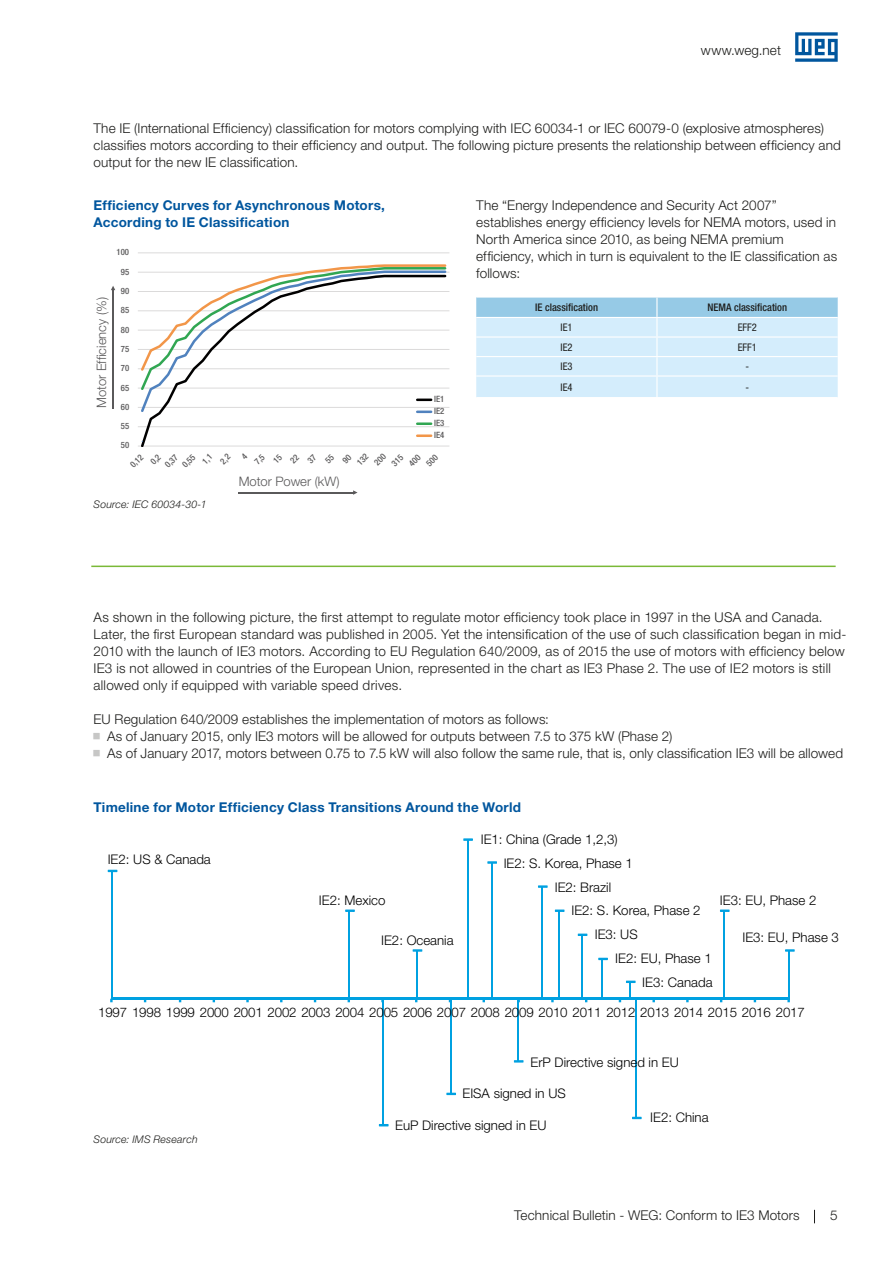
<style>
.page{position:relative;width:893px;height:1263px;background:#fff}
.page>*{position:absolute;margin:0;border:0;box-sizing:border-box;transform-origin:0 0}
.t1{font:300 13.5px/17px "Helvetica Neue LT Pro";letter-spacing:.01em;color:#1d1d1b}
.t2{font:700 13.5px/17px "Helvetica Neue LT Pro";letter-spacing:.02em;color:#00569e}
.t3{font:300 13.2px/23.9px "Helvetica Neue LT Pro";color:#000}
.t4{font:300 13.05px "Helvetica Neue LT Pro";color:#5a595a}
.t5{font:italic 300 10.5px "Helvetica Neue LT Pro";letter-spacing:.015em;color:#1d1d1b}
.t6{font:500 condensed 10.5px "Helvetica Neue LT Pro";color:#1d1d1b}
.t7{font:condensed 10.5px "Helvetica Neue LT Pro";color:#1d1d1b}
.t8{font:500 condensed 8.7px/12px "Helvetica Neue LT Pro";letter-spacing:.005em;color:#5a595a;text-align:justify}
</style>
<div class="page">
<svg style="left:795px;top:32px;width:43px;height:30px"></svg>
<svg style="left:814px;top:1210px;width:1px;height:13px"></svg>
<hr style="left:138px;top:253px;width:311px;height:1px;background:#dbdada">
<hr style="left:138px;top:272px;width:311px;height:1px;background:#dbdada">
<hr style="left:138px;top:291px;width:311px;height:1px;background:#dbdada">
<hr style="left:138px;top:311px;width:311px;height:1px;background:#dbdada">
<hr style="left:138px;top:330px;width:311px;height:1px;background:#dbdada">
<hr style="left:138px;top:349px;width:311px;height:1px;background:#dbdada">
<hr style="left:138px;top:368px;width:311px;height:1px;background:#dbdada">
<hr style="left:138px;top:388px;width:311px;height:1px;background:#dbdada">
<hr style="left:138px;top:407px;width:311px;height:1px;background:#dbdada">
<hr style="left:138px;top:426px;width:311px;height:1px;background:#dbdada">
<hr style="left:138px;top:446px;width:311px;height:1px;background:#dbdada">
<hr style="left:239px;top:492px;width:115px;height:1px;background:#5a595a">
<svg style="left:353px;top:490px;width:5px;height:5px"></svg>
<hr style="left:112px;top:289px;width:2px;height:119px;background:#5a595a">
<svg style="left:139px;top:264px;width:309px;height:150px"></svg>
<hr style="left:417px;top:422px;width:14px;height:3px;background:#31a652">
<hr style="left:417px;top:434px;width:14px;height:3px;background:#f29649">
<svg style="left:476px;top:297px;width:362px;height:100px;background:#cae7f7"></svg>
<hr style="left:91px;top:566px;width:745px;height:1px;background:#7ab937">
<hr style="left:111px;top:997px;width:678px;height:3px;background:#00a1e1">
<hr style="left:111px;top:871px;width:2px;height:128px;background:#00a1e1">
<hr style="left:349px;top:911px;width:1px;height:88px;background:#00a1e1">
<hr style="left:382px;top:999px;width:2px;height:127px;background:#00a1e1">
<hr style="left:416px;top:951px;width:1px;height:48px;background:#00a1e1">
<hr style="left:450px;top:999px;width:1px;height:95px;background:#00a1e1">
<hr style="left:467px;top:840px;width:1px;height:159px;background:#00a1e1">
<hr style="left:491px;top:863px;width:1px;height:136px;background:#00a1e1">
<hr style="left:517px;top:999px;width:2px;height:63px;background:#00a1e1">
<hr style="left:542px;top:887px;width:1px;height:112px;background:#00a1e1">
<hr style="left:558px;top:911px;width:2px;height:88px;background:#00a1e1">
<hr style="left:581px;top:935px;width:2px;height:64px;background:#00a1e1">
<hr style="left:602px;top:959px;width:1px;height:40px;background:#00a1e1">
<hr style="left:636px;top:999px;width:1px;height:119px;background:#00a1e1">
<hr style="left:724px;top:911px;width:1px;height:88px;background:#00a1e1">
<hr style="left:789px;top:951px;width:1px;height:48px;background:#00a1e1">
<svg style="left:108px;top:870px;width:9px;height:2px"></svg>
<svg style="left:345px;top:909px;width:10px;height:3px"></svg>
<svg style="left:379px;top:1124px;width:10px;height:2px"></svg>
<svg style="left:413px;top:949px;width:9px;height:3px"></svg>
<svg style="left:446px;top:1093px;width:10px;height:2px"></svg>
<svg style="left:463px;top:838px;width:10px;height:3px"></svg>
<svg style="left:487px;top:861px;width:10px;height:3px"></svg>
<svg style="left:514px;top:1060px;width:9px;height:2px"></svg>
<svg style="left:538px;top:885px;width:10px;height:3px"></svg>
<svg style="left:555px;top:909px;width:9px;height:3px"></svg>
<svg style="left:578px;top:933px;width:9px;height:3px"></svg>
<svg style="left:598px;top:958px;width:10px;height:2px"></svg>
<svg style="left:619px;top:981px;width:17px;height:21px"></svg>
<svg style="left:632px;top:1117px;width:10px;height:2px"></svg>
<svg style="left:720px;top:909px;width:10px;height:3px"></svg>
<svg style="left:785px;top:949px;width:10px;height:3px"></svg>
<p class="t1" style="left:701px;top:41px;width:82px">www.weg.net</p>
<p class="t1" style="left:94px;top:119px;width:749px">The IE (International Efficiency) classification for motors complying with IEC 60034-1 or IEC 60079-0 (explosive atmospheres) classifies motors according to their efficiency and output. The following picture presents the relationship between efficiency and output for the new IE classification.</p>
<p class="t2" style="left:94px;top:196px;width:293px">Efficiency Curves for Asynchronous Motors,<br>According to IE Classification</p>
<p class="t1" style="left:476px;top:196px;width:362px">The “Energy Independence and Security Act 2007” establishes energy efficiency levels for NEMA motors, used in North America since 2010, as being NEMA premium efficiency, which in turn is equivalent to the IE classification as follows:</p>
<p class="t8" style="left:117px;top:246px;width:14px">100</p>
<p class="t8" style="left:121px;top:265px;width:10px">95</p>
<p class="t4" style="left:94px;top:408px;width:112px;rotate:-90deg">Motor Efficiency (%)</p>
<p class="t8" style="left:121px;top:285px;width:10px">90</p>
<p class="t8" style="left:121px;top:304px;width:10px">85</p>
<p class="t8" style="left:121px;top:323px;width:10px">80</p>
<p class="t8" style="left:121px;top:343px;width:10px">75</p>
<p class="t8" style="left:121px;top:362px;width:10px">70</p>
<p class="t8" style="left:121px;top:381px;width:10px">65</p>
<p class="t8" style="left:121px;top:401px;width:10px">60</p>
<p class="t8" style="left:121px;top:420px;width:10px">55</p>
<p class="t8" style="left:121px;top:439px;width:10px">50</p>
<p class="t8" style="left:127px;top:462px;width:16px;rotate:-45deg">0,12</p>
<p class="t8" style="left:162px;top:462px;width:16px;rotate:-45deg">0,37</p>
<p class="t8" style="left:179px;top:462px;width:16px;rotate:-45deg">0,55</p>
<p class="t5" style="left:94px;top:498px;width:115px">Source: IEC 60034-30-1</p>
<p class="t4" style="left:239px;top:473px;width:102px">Motor Power (kW)</p>
<p class="t8" style="left:434px;top:393px;width:12px">IE1<br>IE2<br>IE3<br>IE4</p>
<p class="t6" style="left:535px;top:301px;width:64px">IE classification</p>
<p class="t6" style="left:707px;top:301px;width:81px">NEMA classification</p>
<p class="t7" style="left:561px;top:321px;width:14px">IE1</p>
<p class="t7" style="left:738px;top:321px;width:21px">EFF2</p>
<p class="t7" style="left:561px;top:341px;width:14px">IE2</p>
<p class="t7" style="left:738px;top:341px;width:21px">EFF1</p>
<p class="t7" style="left:561px;top:360px;width:14px">IE3</p>
<p class="t7" style="left:745px;top:360px;width:5px">-</p>
<p class="t7" style="left:561px;top:381px;width:14px">IE4</p>
<p class="t7" style="left:745px;top:381px;width:5px">-</p>
<p class="t1" style="left:94px;top:608px;width:754px">As shown in the following picture, the first attempt to regulate motor efficiency took place in 1997 in the USA and Canada.<br>Later, the first European standard was published in 2005. Yet the intensification of the use of such classification began in mid-2010 with the launch of IE3 motors. According to EU Regulation 640/2009, as of 2015 the use of motors with efficiency below IE3 is not allowed in countries of the European Union, represented in the chart as IE3 Phase 2. The use of IE2 motors is still allowed only if equipped with variable speed drives.</p>
<p class="t1" style="left:107px;top:710px;width:738px;text-indent:-13px">EU Regulation 640/2009 establishes the implementation of motors as follows:<br>As of January 2015, only IE3 motors will be allowed for outputs between 7.5 to 375 kW (Phase 2)<br>As of January 2017, motors between 0.75 to 7.5 kW will also follow the same rule, that is, only classification IE3 will be allowed</p>
<p class="t2" style="left:94px;top:798px;width:429px">Timeline for Motor Efficiency Class Transitions Around the World</p>
<p class="t3" style="left:108px;top:847px;width:105px">IE2: US &amp; Canada</p>
<p class="t3" style="left:319px;top:888px;width:68px">IE2: Mexico</p>
<p class="t3" style="left:381px;top:928px;width:74px">IE2: Oceania</p>
<p class="t3" style="left:504px;top:827px;width:131px;text-indent:-23px">IE1: China (Grade 1,2,3)<br>IE2: S. Korea, Phase 1</p>
<p class="t3" style="left:555px;top:875px;width:58px">IE2: Brazil</p>
<p class="t3" style="left:571px;top:898px;width:131px">IE2: S. Korea, Phase 2</p>
<p class="t3" style="left:595px;top:922px;width:44px">IE3: US</p>
<p class="t3" style="left:615px;top:946px;width:98px">IE2: EU, Phase 1</p>
<p class="t3" style="left:642px;top:970px;width:72px">IE3: Canada</p>
<p class="t3" style="left:720px;top:888px;width:98px">IE3: EU, Phase 2</p>
<p class="t3" style="left:742px;top:925px;width:98px">IE3: EU, Phase 3</p>
<p class="t3" style="left:98px;top:1000px;width:708px">1997 1998 1999 2000 2001 2002 2003 2004 2005 2006 2007 2008 2009 2010 2011 2012 2013 2014 2015 2016 2017</p>
<p class="t3" style="left:530px;top:1049px;width:150px">ErP Directive signed in EU</p>
<p class="t5" style="left:94px;top:1133px;width:106px">Source: IMS Research</p>
<p class="t3" style="left:462px;top:1081px;width:105px">EISA signed in US</p>
<p class="t3" style="left:395px;top:1113px;width:153px">EuP Directive signed in EU</p>
<p class="t3" style="left:650px;top:1105px;width:60px">IE2: China</p>
<p class="t1" style="left:514px;top:1207px;width:287px">Technical Bulletin - WEG: Conform to IE3 Motors</p>
<p class="t1" style="left:830px;top:1207px;width:9px">5</p>
</div>
